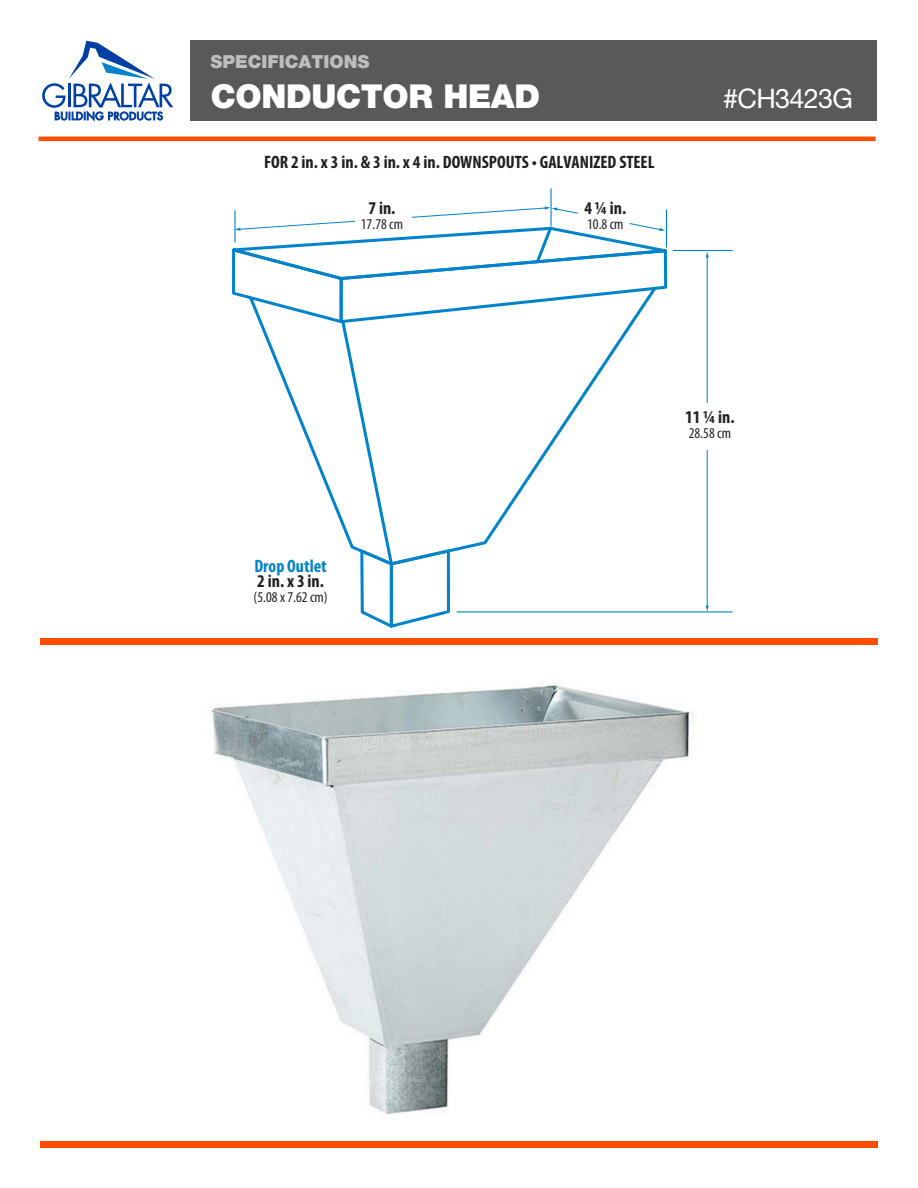
<style>
.page{position:relative;width:918px;height:1188px;background:#fff}
.page>*{position:absolute;margin:0;border:0;box-sizing:border-box;transform-origin:0 0}
.t1{font:900 33px "Helvetica Neue";letter-spacing:-.01em;color:#fff}
.t2{font:27px "Helvetica Neue";letter-spacing:-.025em;color:#fff}
.t3{font:700 condensed 18px "Myriad Pro";color:#221f1f}
.t4{font:900 18px "Helvetica Neue";color:#bbbdbf}
.t5{font:700 condensed 18px "Myriad Pro";color:#0083ca}
.t6{font:condensed 15px "Myriad Pro";color:#221f1f}
</style>
<div class="page">
<img style="left:188px;top:638px;width:528px;height:510px">
<hr style="left:707px;top:256px;width:1px;height:351px;background:#0083ca">
<hr style="left:457px;top:611px;width:276px;height:1px;background:#0083ca">
<hr style="left:673px;top:250px;width:60px;height:1px;background:#0083ca">
<div style="left:684px;top:403px;width:52px;height:46px;background:#fff"></div>
<hr style="left:550px;top:188px;width:2px;height:38px;background:#0083ca">
<div style="left:190px;top:40px;width:687px;height:81px;background:#58595b"></div>
<svg style="left:42px;top:41px;width:131px;height:80px"></svg>
<hr style="left:39px;top:137px;width:837px;height:4px;background:#ff4c00">
<div style="left:40px;top:1141px;width:838px;height:6px;background:#ff4c00"></div>
<div style="left:40px;top:639px;width:838px;height:6px;background:#ff4c00"></div>
<svg style="left:232px;top:194px;width:455px;height:434px"></svg>
<p class="t4" style="left:211px;top:51px;width:161px">SPECIFICATIONS</p>
<h1 class="t1" style="left:211px;top:77px;width:331px">CONDUCTOR HEAD</h1>
<p class="t3" style="left:264px;top:151px;width:392px">FOR 2 in. x 3 in. &amp; 3 in. x 4 in. DOWNSPOUTS • GALVANIZED STEEL</p>
<p class="t3" style="left:368px;top:197px;width:28px">7 in.</p>
<p class="t6" style="left:361px;top:215px;width:44px">17.78 cm</p>
<p class="t3" style="left:584px;top:197px;width:43px">4 ¼ in.</p>
<p class="t6" style="left:587px;top:215px;width:38px">10.8 cm</p>
<h2 class="t2" style="left:723px;top:82px;width:131px">#CH3423G</h2>
<p class="t5" style="left:254px;top:555px;width:74px">Drop Outlet</p>
<p class="t3" style="left:257px;top:570px;width:68px">2 in. x 3 in.</p>
<p class="t6" style="left:254px;top:588px;width:76px">(5.08 x 7.62 cm)</p>
<p class="t3" style="left:685px;top:406px;width:51px">11 ¼ in.</p>
<p class="t6" style="left:689px;top:424px;width:44px">28.58 cm</p>
</div>
